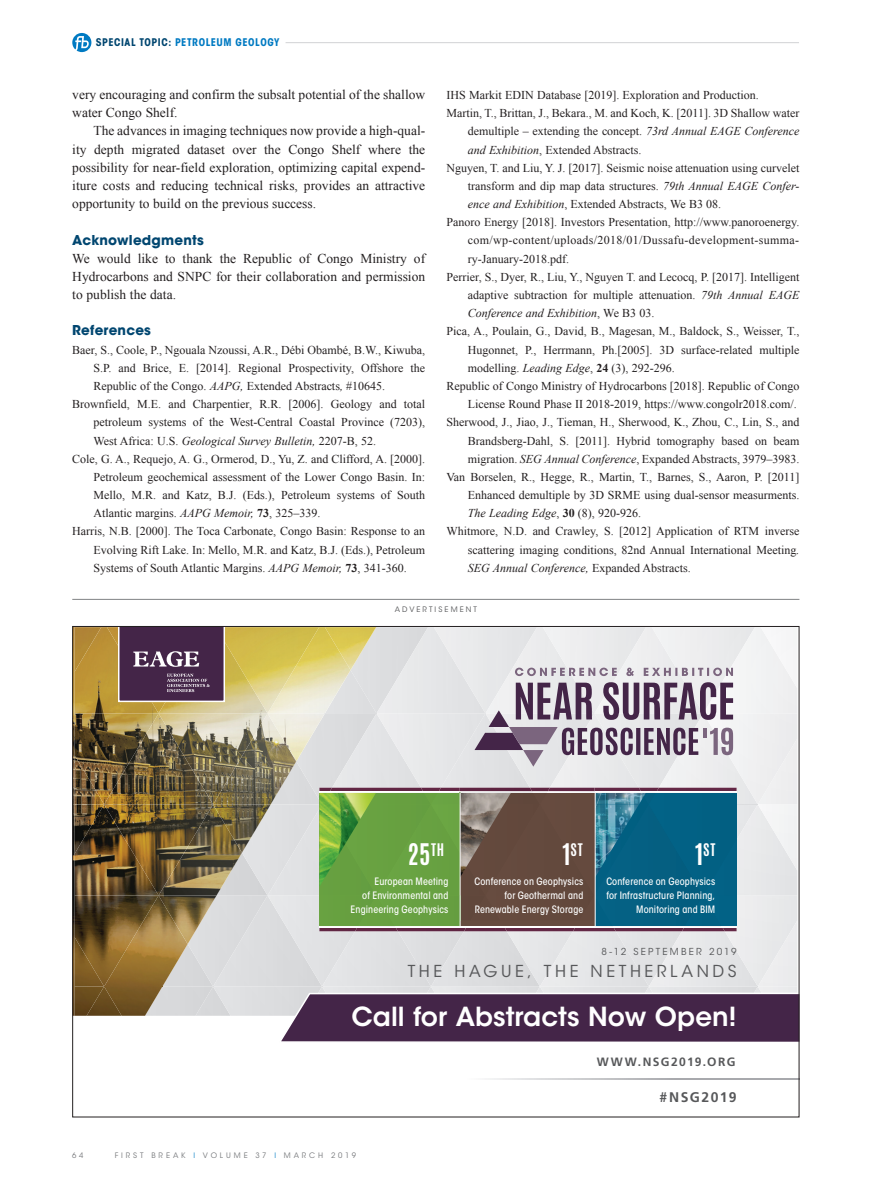
<style>
.page{position:relative;width:893px;height:1191px;background:#fff}
.page>*{position:absolute;margin:0;border:0;box-sizing:border-box;transform-origin:0 0}
.t1{font:600 26.1px "ITC Avant Garde Std";color:#fff}
.t2{font:700 24.9px "Antonio";color:#fff}
.t3{font:16.35px "ITC Avant Garde Std";letter-spacing:.215em;color:#57585a}
.t4{font:700 14.55px "Antonio";color:#fff}
.t5{font:700 13.95px "Frutiger LT Std";letter-spacing:.105em;color:#57585a}
.t6{font:13.5px/18.1px "Times New Roman";color:#231f20;text-align:justify}
.t7{font:700 13.5px "ITC Avant Garde Std";letter-spacing:.015em;color:#004670}
.t8{font:12px "Times New Roman";color:#231f20}
.t9{font:italic 12px "Times New Roman";color:#231f20}
.t10{font:12px "Times New Roman";letter-spacing:.03em;color:#231f20}
.t11{font:700 12px "Frutiger LT Std";letter-spacing:.115em;color:#57585a}
.t12{font:700 condensed 10.5px "ITC Avant Garde Std";letter-spacing:.05em;color:#007ac2}
.t13{font:500 condensed 10.05px/13.8px "ITC Avant Garde Std";letter-spacing:.015em;color:#fff;text-align:right}
.t14{font:9.6px "ITC Avant Garde Std";letter-spacing:.23em;color:#57585a}
.t15{font:7.5px "ITC Avant Garde Std";letter-spacing:.385em;color:#787a7d}
.t16{font:7.5px "ITC Avant Garde Std";letter-spacing:.275em;color:#57585a}
.s1{color:#004670}
.s2{font-style:italic}
.s3{font-weight:700}
.s4{font-style:normal}
.s5{font-weight:700;font-style:normal}
.s6{font-size:24.9px}
.s7{color:#1c8acb}
</style>
<div class="page">
<hr style="left:286px;top:42px;width:513px;height:1px;background:#d1d2d4">
<svg style="left:72px;top:33px;width:19px;height:19px"></svg>
<hr style="left:72px;top:599px;width:727px;height:1px;background:#808285">
<svg style="left:74px;top:1015px;width:13px;height:1px"></svg>
<div style="left:162px;top:852px;width:99px;height:163px;background:#dbdcde"></div>
<svg style="left:488px;top:1078px;width:309px;height:1px"></svg>
<img style="left:74px;top:628px;width:33px;height:176px">
<img style="left:104px;top:713px;width:109px;height:91px">
<img style="left:159px;top:713px;width:36px;height:61px">
<img style="left:213px;top:713px;width:48px;height:91px">
<img style="left:213px;top:759px;width:27px;height:45px">
<img style="left:74px;top:628px;width:27px;height:44px">
<img style="left:107px;top:628px;width:103px;height:85px">
<img style="left:159px;top:702px;width:26px;height:11px">
<img style="left:216px;top:628px;width:45px;height:85px">
<img style="left:74px;top:986px;width:13px;height:29px">
<img style="left:87px;top:986px;width:17px;height:29px">
<img style="left:104px;top:987px;width:58px;height:28px">
<img style="left:104px;top:986px;width:58px;height:1px">
<img style="left:74px;top:854px;width:30px;height:132px">
<img style="left:104px;top:895px;width:84px;height:91px">
<img style="left:159px;top:895px;width:57px;height:49px">
<img style="left:74px;top:804px;width:30px;height:50px">
<img style="left:104px;top:804px;width:55px;height:91px">
<img style="left:159px;top:804px;width:83px;height:91px">
<img style="left:159px;top:840px;width:33px;height:55px">
<img style="left:213px;top:804px;width:48px;height:48px">
<svg style="left:118px;top:628px;width:107px;height:74px;background:#5a3f5d"></svg>
<svg style="left:261px;top:628px;width:536px;height:414px;background:#a5aaa7"></svg>
<p class="t12" style="left:96px;top:36px;width:185px"><span class="s1">SPECIAL TOPIC:</span> PETROLEUM GEOLOGY</p>
<p class="t6" style="left:72px;top:85px;width:354px">very encouraging and confirm the subsalt potential of the shallow water Congo Shelf.</p>
<p class="t6" style="left:72px;top:122px;width:354px;text-indent:21px">The advances in imaging techniques now provide a high-qual&shy;ity depth migrated dataset over the Congo Shelf where the possibility for near-field exploration, optimizing capital expend&shy;iture costs and reducing technical risks, provides an attractive opportunity to build on the previous success.</p>
<p class="t7" style="left:72px;top:231px;width:133px">Acknowledgments</p>
<p class="t6" style="left:72px;top:249px;width:354px">We would like to thank the Republic of Congo Ministry of Hydrocarbons and SNPC for their collaboration and permission to publish the data.</p>
<p class="t7" style="left:72px;top:322px;width:80px">References</p>
<p class="t8" style="left:72px;top:341px;width:354px">Baer, S., Coole, P., Ngouala Nzoussi, A.R., Débi Obambé, B.W., Kiwuba,</p>
<p class="t8" style="left:94px;top:360px;width:333px">S.P. and Brice, E. [2014]. Regional Prospectivity, Offshore the</p>
<p class="t8" style="left:94px;top:378px;width:293px">Republic of the Congo. <span class="s2">AAPG,</span> Extended Abstracts<span class="s2">,</span> #10645.</p>
<p class="t8" style="left:72px;top:396px;width:354px">Brownfield, M.E. and Charpentier, R.R. [2006]. Geology and total</p>
<p class="t8" style="left:94px;top:414px;width:333px">petroleum systems of the West-Central Coastal Province (7203),</p>
<p class="t8" style="left:94px;top:432px;width:284px">West Africa: U.S. <span class="s2">Geological Survey Bulletin,</span> 2207-B, 52.</p>
<p class="t8" style="left:72px;top:450px;width:354px">Cole, G. A., Requejo, A. G., Ormerod, D., Yu, Z. and Clifford, A. [2000].</p>
<p class="t8" style="left:94px;top:469px;width:333px">Petroleum geochemical assessment of the Lower Congo Basin. In:</p>
<p class="t8" style="left:94px;top:487px;width:333px">Mello, M.R. and Katz, B.J. (Eds.), Petroleum systems of South</p>
<p class="t8" style="left:94px;top:505px;width:228px">Atlantic margins. <span class="s2">AAPG Memoir,</span> <span class="s3">73</span>, 325–339.</p>
<p class="t8" style="left:72px;top:523px;width:354px">Harris, N.B. [2000]. The Toca Carbonate, Congo Basin: Response to an</p>
<p class="t8" style="left:94px;top:541px;width:333px">Evolving Rift Lake. In: Mello, M.R. and Katz, B.J. (Eds.), Petroleum</p>
<p class="t8" style="left:94px;top:560px;width:315px">Systems of South Atlantic Margins. <span class="s2">AAPG Memoir,</span> <span class="s3">73</span>, 341-360.</p>
<p class="t16" style="left:395px;top:605px;width:84px">ADVERTISEMENT</p>
<p class="t8" style="left:446px;top:87px;width:314px">IHS Markit EDIN Database [2019]. Exploration and Production.</p>
<p class="t8" style="left:446px;top:105px;width:354px">Martin, T., Brittan, J., Bekara., M. and Koch, K. [2011]. 3D Shallow water</p>
<p class="t8" style="left:468px;top:123px;width:333px">demultiple – extending the concept. <span class="s2">73rd Annual EAGE Conference</span></p>
<p class="t8" style="left:468px;top:141px;width:175px"><span class="s2">and Exhibition</span>, Extended Abstracts.</p>
<p class="t8" style="left:446px;top:160px;width:354px">Nguyen, T. and Liu, Y. J. [2017]. Seismic noise attenuation using curvelet</p>
<p class="t8" style="left:468px;top:178px;width:333px">transform and dip map data structures. <span class="s2">79th Annual EAGE Confer-</span></p>
<p class="t8" style="left:468px;top:196px;width:255px"><span class="s2">ence and Exhibition</span>, Extended Abstracts, We B3 08.</p>
<p class="t8" style="left:446px;top:214px;width:354px">Panoro Energy [2018]. Investors Presentation, http://www.panoroenergy.</p>
<p class="t10" style="left:468px;top:232px;width:333px">com/wp-content/uploads/2018/01/Dussafu-development-summa-</p>
<p class="t8" style="left:468px;top:251px;width:103px">ry-January-2018.pdf.</p>
<p class="t8" style="left:446px;top:269px;width:354px">Perrier, S., Dyer, R., Liu, Y., Nguyen T. and Lecocq, P. [2017]. Intelligent</p>
<p class="t8" style="left:468px;top:287px;width:333px">adaptive subtraction for multiple attenuation. <span class="s2">79th Annual EAGE</span></p>
<p class="t9" style="left:468px;top:305px;width:188px">Conference and Exhibition<span class="s4">, We B3 03.</span></p>
<p class="t8" style="left:446px;top:323px;width:354px">Pica, A., Poulain, G., David, B., Magesan, M., Baldock, S., Weisser, T.,</p>
<p class="t8" style="left:468px;top:341px;width:333px">Hugonnet, P., Herrmann, Ph.[2005]. 3D surface-related multiple</p>
<p class="t8" style="left:468px;top:360px;width:209px">modelling. <span class="s2">Leading Edge</span>, <span class="s3">24</span> (3), 292-296.</p>
<p class="t8" style="left:446px;top:378px;width:354px">Republic of Congo Ministry of Hydrocarbons [2018]. Republic of Congo</p>
<p class="t8" style="left:468px;top:396px;width:331px">License Round Phase II 2018-2019, https://www.congolr2018.com/.</p>
<p class="t8" style="left:446px;top:414px;width:354px">Sherwood, J., Jiao, J., Tieman, H., Sherwood, K., Zhou, C., Lin, S., and</p>
<p class="t8" style="left:468px;top:432px;width:333px">Brandsberg-Dahl, S. [2011]. Hybrid tomography based on beam</p>
<p class="t8" style="left:468px;top:450px;width:333px">migration. <span class="s2">SEG Annual Conference</span>, Expanded Abstracts, 3979–3983.</p>
<p class="t8" style="left:446px;top:469px;width:354px">Van Borselen, R., Hegge, R., Martin, T., Barnes, S., Aaron, P. [2011]</p>
<p class="t8" style="left:468px;top:487px;width:333px">Enhanced demultiple by 3D SRME using dual-sensor measurments.</p>
<p class="t9" style="left:468px;top:505px;width:175px">The Leading Edge<span class="s4">,</span> <span class="s5">30</span> <span class="s4">(8), 920-926.</span></p>
<p class="t8" style="left:446px;top:523px;width:354px">Whitmore, N.D. and Crawley, S. [2012] Application of RTM inverse</p>
<p class="t8" style="left:468px;top:541px;width:333px">scattering imaging conditions, 82nd Annual International Meeting<span class="s2">.</span></p>
<p class="t9" style="left:468px;top:559px;width:225px">SEG Annual Conference, <span class="s4">Expanded Abstracts.</span></p>
<h2 class="t2" style="left:408px;top:835px;width:38px">25<sup>TH</sup></h2>
<p class="t13" style="left:351px;top:874px;width:99px">European Meeting<br>of Environmental and<br>Engineering Geophysics</p>
<p class="t4" style="left:562px;top:839px;width:22px"><span class="s6">1</span>ST</p>
<p class="t13" style="left:474px;top:874px;width:110px">Conference on Geophysics for Geothermal and<br>Renewable Energy Storage</p>
<p class="t13" style="left:606px;top:874px;width:110px">Conference on Geophysics for Infrastructure Planning,<br>Monitoring and BIM</p>
<p class="t4" style="left:695px;top:839px;width:22px"><span class="s6">1</span>ST</p>
<p class="t14" style="left:601px;top:945px;width:137px">8-12 SEPTEMBER 2019</p>
<h3 class="t3" style="left:408px;top:961px;width:330px">THE HAGUE, THE NETHERLANDS</h3>
<h1 class="t1" style="left:351px;top:999px;width:387px">Call for Abstracts Now Open!</h1>
<p class="t15" style="left:72px;top:1151px;width:13px">6 4</p>
<p class="t15" style="left:115px;top:1151px;width:243px">FIRST BREAK <span class="s7">I</span> VOLUME 37 <span class="s7">I</span> MARCH 2019</p>
<p class="t11" style="left:597px;top:1055px;width:140px">WWW.NSG2019.ORG</p>
<p class="t5" style="left:660px;top:1089px;width:78px">#NSG2019</p>
</div>
